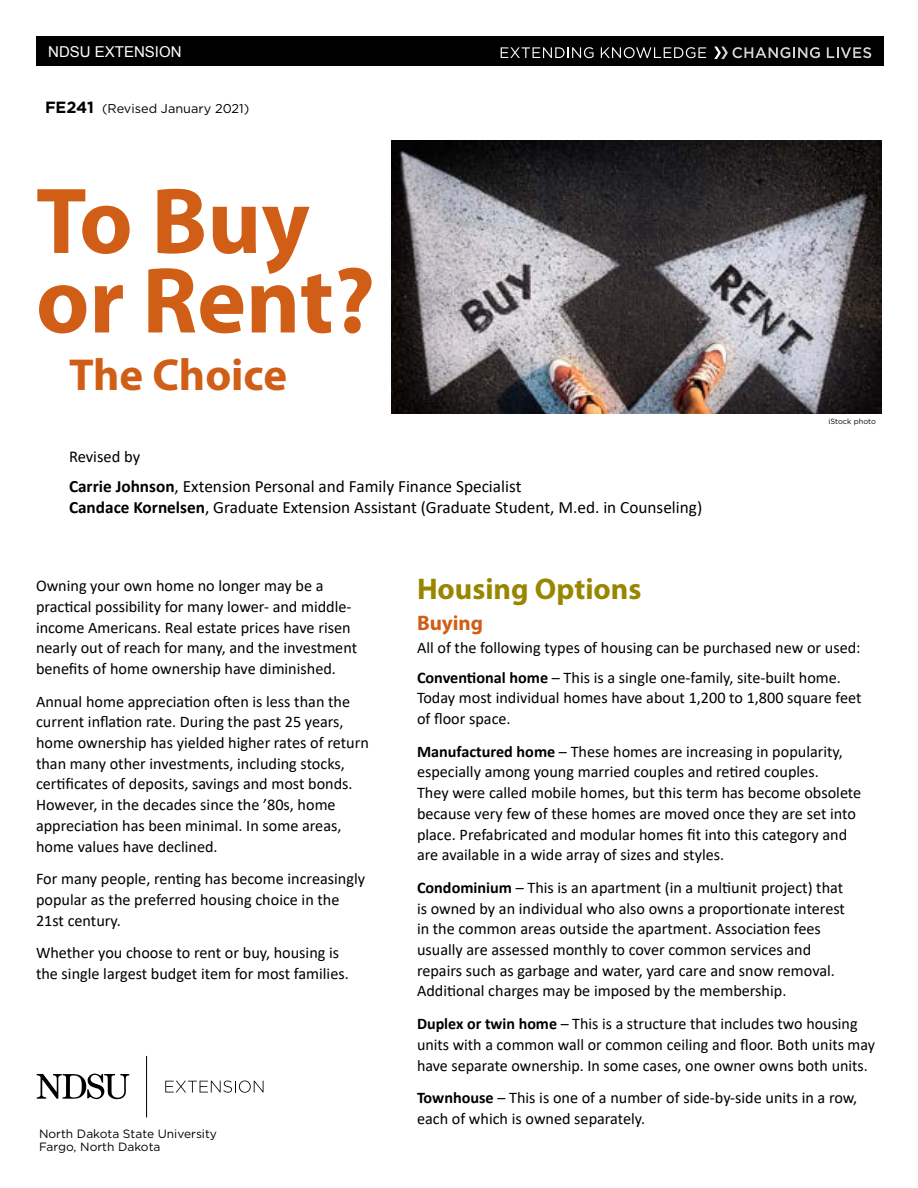
<style>
.page{position:relative;width:918px;height:1188px;background:#fff}
.page>*{position:absolute;margin:0;border:0;box-sizing:border-box;transform-origin:0 0}
.t1{font:700 94.5px/79.5px "Myriad Pro";color:#d05e16}
.t2{font:700 45px "Myriad Pro";color:#d05e16}
.t3{font:700 30px "Myriad Pro";color:#988600}
.t4{font:700 21px "Myriad Pro";color:#d05e16}
.t5{font:17.25px/21px "Calibri";color:#000}
.t6{font:16.5px "Calibri";color:#000}
.t7{font:16.2px/20.7px "Calibri";color:#000}
.t8{font:15px "Arial";color:#fff}
.t9{font:12.75px "Gotham";color:#000}
.t10{font:12px/13.5px "Gotham";color:#000}
.t11{font:7.5px "Gotham";color:#000}
.s1{font-weight:700;font-size:16.2px}
.s2{font-weight:700}
</style>
<div class="page">
<svg style="left:37px;top:1073px;width:92px;height:27px"></svg>
<hr style="left:146px;top:1056px;width:1px;height:62px;background:#000">
<svg style="left:165px;top:1081px;width:99px;height:12px"></svg>
<div style="left:36px;top:37px;width:284px;height:29px;background:#000"></div>
<div style="left:257px;top:37px;width:627px;height:29px;background:#000"></div>
<svg style="left:501px;top:47px;width:93px;height:11px"></svg>
<svg style="left:601px;top:47px;width:105px;height:11px"></svg>
<svg style="left:827px;top:47px;width:44px;height:11px"></svg>
<svg style="left:714px;top:47px;width:106px;height:12px"></svg>
<img style="left:392px;top:141px;width:490px;height:273px">
<p class="t8" style="left:48px;top:42px;width:135px">NDSU EXTENSION</p>
<p class="t8" style="left:59px;top:42px;width:135px">NDSU EXTENSION</p>
<p class="t9" style="left:45px;top:101px;width:206px"><span class="s1">FE241</span> (Revised January 2021)</p>
<h1 class="t1" style="left:36px;top:178px;width:340px">To Buy or Rent?</h1>
<h2 class="t2" style="left:69px;top:345px;width:220px">The Choice</h2>
<p class="t6" style="left:69px;top:445px;width:73px">Revised by</p>
<p class="t5" style="left:69px;top:476px;width:635px"><span class="s2">Carrie Johnson</span>, Extension Personal and Family Finance Specialist<br><span class="s2">Candace Kornelsen</span>, Graduate Extension Assistant (Graduate Student, M.ed. in Counseling)</p>
<p class="t11" style="left:828px;top:417px;width:49px">iStock photo</p>
<p class="t7" style="left:36px;top:575px;width:323px">Owning your own home no longer may be a practical possibility for many lower- and middle&shy;income Americans. Real estate prices have risen nearly out of reach for many, and the investment benefits of home ownership have diminished.</p>
<p class="t7" style="left:36px;top:691px;width:334px">Annual home appreciation often is less than the current inflation rate. During the past 25 years, home ownership has yielded higher rates of return than many other investments, including stocks, certificates of deposits, savings and most bonds.<br>However, in the decades since the ’80s, home appreciation has been minimal. In some areas, home values have declined.</p>
<p class="t7" style="left:36px;top:868px;width:331px">For many people, renting has become increasingly popular as the preferred housing choice in the<br>21st century.</p>
<p class="t7" style="left:36px;top:942px;width:314px">Whether you choose to rent or buy, housing is the single largest budget item for most families.</p>
<p class="t10" style="left:39px;top:1126px;width:180px">North Dakota State University<br>Fargo, North Dakota</p>
<h3 class="t3" style="left:417px;top:569px;width:226px">Housing Options</h3>
<p class="t4" style="left:417px;top:609px;width:68px">Buying</p>
<p class="t7" style="left:417px;top:632px;width:445px;line-height:29.7px">All of the following types of housing can be purchased new or used:<br><span class="s2">Conventional home</span> – This is a single one-family, site-built home.</p>
<p class="t7" style="left:417px;top:687px;width:446px">Today most individual homes have about 1,200 to 1,800 square feet of floor space.</p>
<p class="t7" style="left:417px;top:741px;width:446px"><span class="s2">Manufactured home</span> – These homes are increasing in popularity, especially among young married couples and retired couples.<br>They were called mobile homes, but this term has become obsolete because very few of these homes are moved once they are set into place. Prefabricated and modular homes fit into this category and are available in a wide array of sizes and styles.</p>
<p class="t7" style="left:417px;top:877px;width:430px"><span class="s2">Condominium</span> – This is an apartment (in a multiunit project) that is owned by an individual who also owns a proportionate interest in the common areas outside the apartment. Association fees usually are assessed monthly to cover common services and repairs such as garbage and water, yard care and snow removal.<br>Additional charges may be imposed by the membership.</p>
<p class="t7" style="left:417px;top:1013px;width:460px"><span class="s2">Duplex or twin home</span> – This is a structure that includes two housing units with a common wall or common ceiling and floor. Both units may have separate ownership. In some cases, one owner owns both units.</p>
<p class="t7" style="left:417px;top:1087px;width:442px"><span class="s2">Townhouse</span> – This is one of a number of side-by-side units in a row, each of which is owned separately.</p>
</div>
